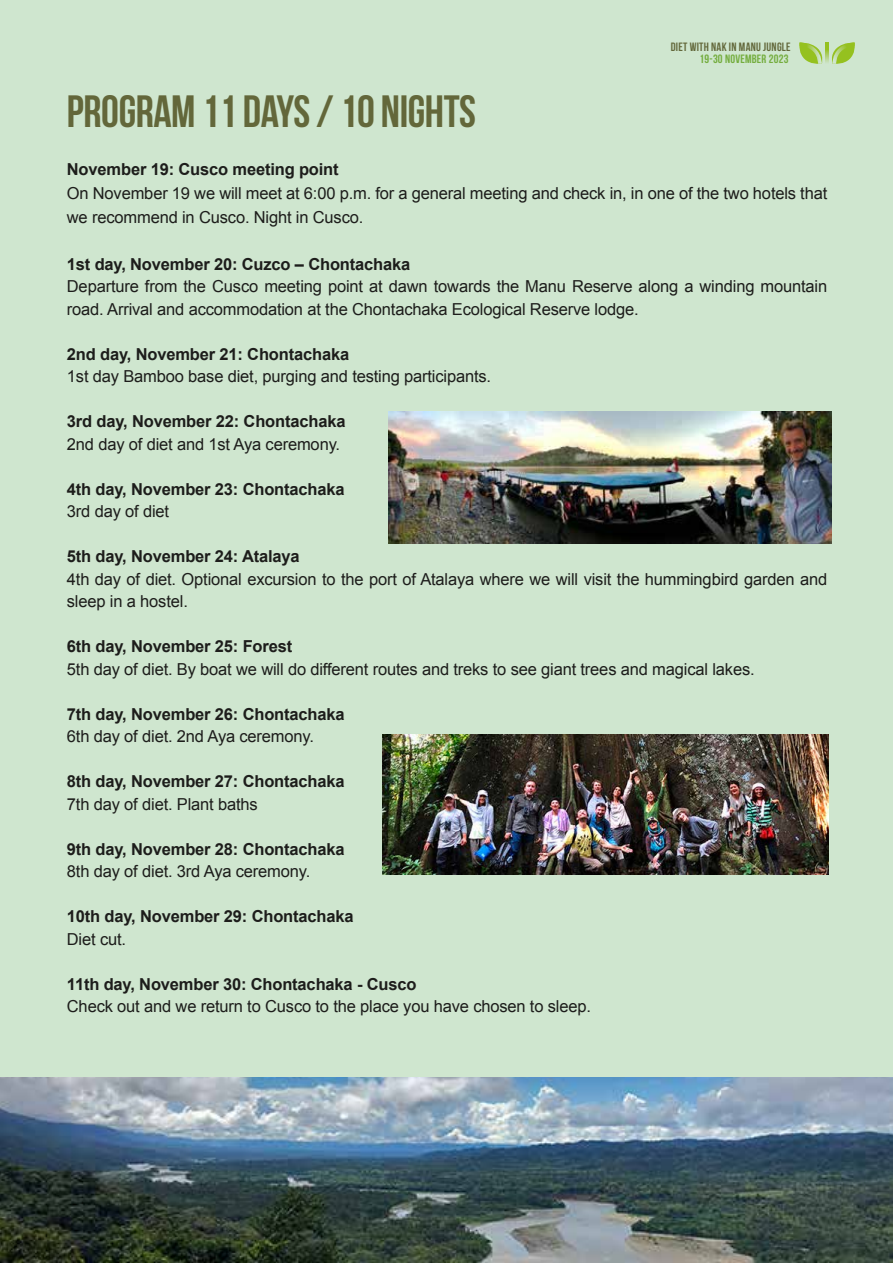
<style>
.page{position:relative;width:893px;height:1263px;background:#cfe6cf}
.page>*{position:absolute;margin:0;border:0;box-sizing:border-box;transform-origin:0 0}
.t1{font:700 45px "Bebas Neue";letter-spacing:-.01em;color:#63673a}
.t2{font:16.5px/22.5px "Arial";letter-spacing:-.01em;color:#1d1d1b}
.t3{font:700 16.5px "Arial";letter-spacing:-.01em;color:#1d1d1b}
.t4{font:700 12px "Bebas Neue";letter-spacing:.02em;color:#63683b}
.t5{font:700 12px "Bebas Neue";letter-spacing:.02em;color:#74ad3e}
</style>
<div class="page">
<img style="left:0;top:1078px;width:893px;height:185px">
<svg style="left:799px;top:42px;width:24px;height:22px"></svg>
<svg style="left:825px;top:43px;width:4px;height:20px"></svg>
<svg style="left:832px;top:42px;width:23px;height:22px"></svg>
<img style="left:388px;top:412px;width:443px;height:132px">
<img style="left:382px;top:734px;width:447px;height:140px">
<p class="t4" style="left:671px;top:40px;width:121px">DIET WITH NAK IN MANU JUNGLE</p>
<p class="t5" style="left:699px;top:52px;width:91px">19-30 NOVEMBER 2023</p>
<h1 class="t1" style="left:67px;top:87px;width:411px">PROGRAM 11 DAYS / 10 NIGHTS</h1>
<p class="t3" style="left:67px;top:158px;width:273px">November 19: Cusco meeting point</p>
<p class="t2" style="left:67px;top:181px;width:762px;line-height:24px">On November 19 we will meet at 6:00 p.m. for a general meeting and check in, in one of the two hotels that we recommend in Cusco. Night in Cusco.</p>
<p class="t3" style="left:67px;top:253px;width:345px">1st day, November 20: Cuzco – Chontachaka</p>
<p class="t2" style="left:67px;top:275px;width:762px">Departure from the Cusco meeting point at dawn towards the Manu Reserve along a winding mountain road. Arrival and accommodation at the Chontachaka Ecological Reserve lodge.</p>
<p class="t3" style="left:67px;top:343px;width:284px">2nd day, November 21: Chontachaka</p>
<p class="t2" style="left:67px;top:365px;width:426px">1st day Bamboo base diet, purging and testing participants.</p>
<p class="t3" style="left:67px;top:410px;width:280px">3rd day, November 22: Chontachaka</p>
<p class="t2" style="left:67px;top:433px;width:275px">2nd day of diet and 1st Aya ceremony.</p>
<p class="t3" style="left:67px;top:478px;width:279px">4th day, November 23: Chontachaka</p>
<p class="t2" style="left:67px;top:500px;width:104px">3rd day of diet</p>
<p class="t3" style="left:67px;top:545px;width:234px">5th day, November 24: Atalaya</p>
<p class="t2" style="left:67px;top:568px;width:762px">4th day of diet. Optional excursion to the port of Atalaya where we will visit the hummingbird garden and sleep in a hostel.</p>
<p class="t3" style="left:67px;top:635px;width:227px">6th day, November 25: Forest</p>
<p class="t2" style="left:67px;top:658px;width:689px">5th day of diet. By boat we will do different routes and treks to see giant trees and magical lakes.</p>
<p class="t3" style="left:67px;top:703px;width:279px">7th day, November 26: Chontachaka</p>
<p class="t2" style="left:67px;top:725px;width:249px">6th day of diet. 2nd Aya ceremony.</p>
<p class="t3" style="left:67px;top:770px;width:279px">8th day, November 27: Chontachaka</p>
<p class="t2" style="left:67px;top:793px;width:192px">7th day of diet. Plant baths</p>
<p class="t3" style="left:67px;top:838px;width:279px">9th day, November 28: Chontachaka</p>
<p class="t2" style="left:67px;top:860px;width:245px">8th day of diet. 3rd Aya ceremony.</p>
<p class="t3" style="left:67px;top:905px;width:288px">10th day, November 29: Chontachaka</p>
<p class="t2" style="left:67px;top:928px;width:61px">Diet cut.</p>
<p class="t3" style="left:67px;top:973px;width:351px">11th day, November 30: Chontachaka - Cusco</p>
<p class="t2" style="left:67px;top:995px;width:526px">Check out and we return to Cusco to the place you have chosen to sleep.</p>
</div>
